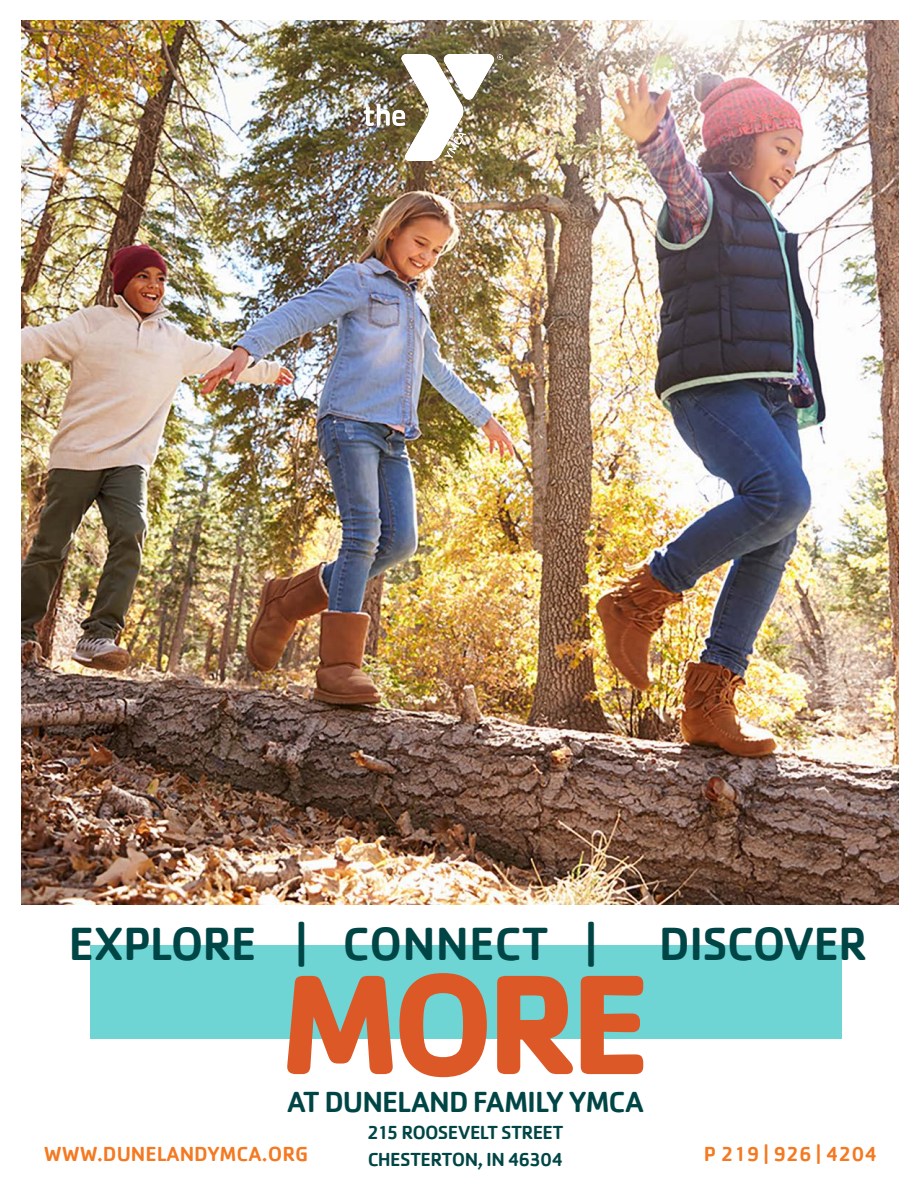
<style>
.page{position:relative;width:918px;height:1188px;background:#fff}
.page>*{position:absolute;margin:0;border:0;box-sizing:border-box;transform-origin:0 0}
.t1{font:700 147px "Cachet";color:#dd5827}
._14_Content_gray_Tit{font:500 48px "Cachet";letter-spacing:-.025em;color:#004545}
._14_Content_gray_Tit-2{font:500 48px "Cachet";color:#004545}
.t2{font:500 30px "Cachet";letter-spacing:-.035em;color:#004545}
.t3{font:500 21px "Cachet";color:#f47921}
.t4{font:500 19.5px "Cachet";letter-spacing:-.035em;color:#004545}
</style>
<div class="page">
<img style="left:21px;top:20px;width:877px;height:884px">
<div style="left:90px;top:945px;width:752px;height:94px;background:#6fd4d4"></div>
<img style="left:364px;top:55px;width:139px;height:106px">
<p class="_14_Content_gray_Tit" style="left:68px;top:915px;width:240px">EXPLORE |</p>
<p class="_14_Content_gray_Tit-2" style="left:343px;top:915px;width:255px">CONNECT |</p>
<p class="_14_Content_gray_Tit" style="left:659px;top:915px;width:210px">DISCOVER</p>
<p class="t1" style="left:280px;top:929px;width:373px">MORE</p>
<p class="t2" style="left:287px;top:1083px;width:358px">AT DUNELAND FAMILY YMCA</p>
<p class="t4" style="left:367px;top:1120px;width:198px">215 ROOSEVELT STREET</p>
<p class="t3" style="left:44px;top:1141px;width:266px">WWW.DUNELANDYMCA.ORG</p>
<p class="t4" style="left:368px;top:1147px;width:197px">CHESTERTON, IN 46304</p>
<p class="t3" style="left:704px;top:1141px;width:175px">P 219 | 926 | 4204</p>
</div>
